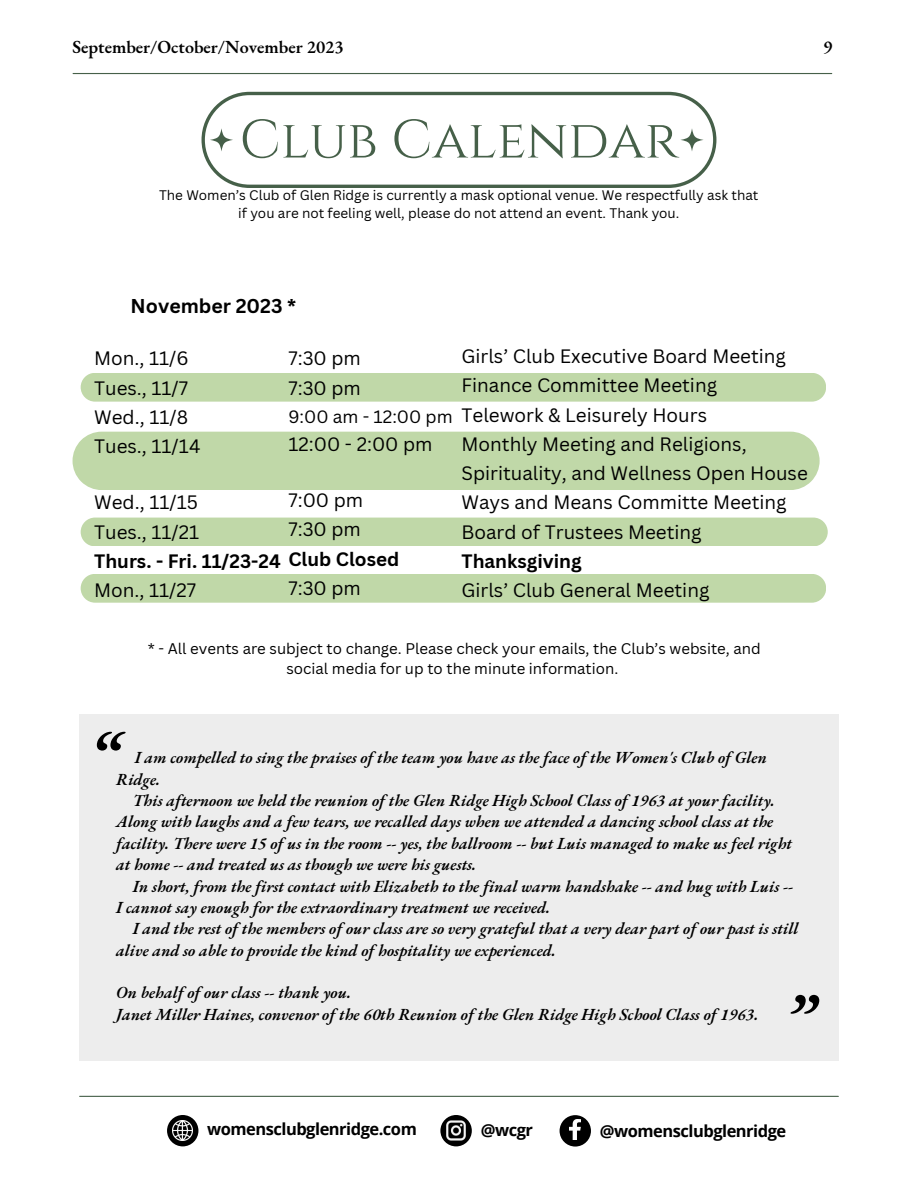
<style>
.page{position:relative;width:918px;height:1188px;background:#fff}
.page>*{position:absolute;margin:0;border:0;box-sizing:border-box;transform-origin:0 0}
.t1{font:italic 600 70.35px "EB Garamond";color:#000}
.t2{font:53.85px "Cinzel";color:#466049}
.t3{font:700 19.5px "Canva Sans";color:#000}
.t4{font:18.9px/29.2px "Canva Sans";color:#000}
.t5{font:700 18.9px "Canva Sans";color:#000}
.t6{font:600 18px "EB Garamond";color:#000}
.t7{font:17.4px "Canva Sans";color:#000}
.t8{font:italic 600 16.5px/21.3px "EB Garamond";color:#000}
.t9{font:700 16.5px "Open Sans";letter-spacing:-.03em;color:#000}
.t10{font:15px/20.2px "Canva Sans";color:#000;text-align:center}
.t11{font:13.5px/18px "Canva Sans";color:#000;text-align:center}
</style>
<div class="page">
<hr style="left:80px;top:1096px;width:758px;height:1px;background:#466049">
<div style="left:167px;top:1115px;width:31px;height:31px;background:#000;border-radius:50%"></div>
<img style="left:173px;top:1120px;width:20px;height:21px">
<div style="left:440px;top:1115px;width:32px;height:31px;background:#000;border-radius:50%"></div>
<div style="left:560px;top:1115px;width:31px;height:32px;background:#000;border-radius:50%"></div>
<img style="left:570px;top:1120px;width:11px;height:20px">
<img style="left:446px;top:1120px;width:20px;height:21px">
<hr style="left:73px;top:73px;width:759px;height:1px;background:#466049">
<svg style="left:202px;top:92px;width:514px;height:96px"></svg>
<svg style="left:210px;top:128px;width:23px;height:23px"></svg>
<svg style="left:680px;top:128px;width:24px;height:23px"></svg>
<div style="left:81px;top:373px;width:745px;height:29px;background:#c0d8a8;border-radius:14px"></div>
<div style="left:73px;top:432px;width:747px;height:58px;background:#c0d8a8"></div>
<div style="left:81px;top:518px;width:747px;height:28px;background:#c0d8a8;border-radius:14px"></div>
<div style="left:81px;top:574px;width:745px;height:29px;background:#c0d8a8;border-radius:14px"></div>
<div style="left:79px;top:714px;width:760px;height:347px;background:#ededed"></div>
<p class="t6" style="left:73px;top:35px;width:273px">September/October/November 2023</p>
<p class="t6" style="left:823px;top:35px;width:11px">9</p>
<p class="t2" style="left:240px;top:105px;width:440px">CLUB CALENDAR</p>
<p class="t11" style="left:159px;top:186px;width:601px">The Women’s Club of Glen Ridge is currently a mask optional venue. We respectfully ask that if you are not feeling well, please do not attend an event. Thank you.</p>
<p class="t3" style="left:131px;top:293px;width:167px">November 2023 *</p>
<p class="t4" style="left:94px;top:344px;width:96px">Mon., 11/6</p>
<p class="t4" style="left:94px;top:373px;width:96px">Tues., 11/7</p>
<p class="t4" style="left:94px;top:402px;width:95px">Wed., 11/8</p>
<p class="t4" style="left:94px;top:431px;width:108px">Tues., 11/14</p>
<p class="t4" style="left:94px;top:488px;width:105px">Wed., 11/15</p>
<p class="t4" style="left:94px;top:517px;width:107px">Tues., 11/21</p>
<p class="t5" style="left:94px;top:548px;width:188px">Thurs. - Fri. 11/23-24</p>
<p class="t4" style="left:94px;top:575px;width:104px">Mon., 11/27</p>
<p class="t4" style="left:288px;top:344px;width:74px">7:30 pm</p>
<p class="t4" style="left:288px;top:373px;width:74px">7:30 pm</p>
<p class="t7" style="left:288px;top:404px;width:166px">9:00 am - 12:00 pm</p>
<p class="t4" style="left:288px;top:429px;width:146px">12:00 - 2:00 pm</p>
<p class="t4" style="left:288px;top:485px;width:76px">7:00 pm</p>
<p class="t4" style="left:288px;top:515px;width:74px">7:30 pm</p>
<p class="t5" style="left:288px;top:546px;width:112px">Club Closed</p>
<p class="t4" style="left:288px;top:573px;width:74px">7:30 pm</p>
<p class="t4" style="left:461px;top:341px;width:326px">Girls’ Club Executive Board Meeting</p>
<p class="t4" style="left:461px;top:371px;width:257px">Finance Committee Meeting</p>
<p class="t4" style="left:461px;top:400px;width:247px">Telework &amp; Leisurely Hours</p>
<p class="t4" style="left:461px;top:429px;width:348px">Monthly Meeting and Religions,<br>Spirituality, and Wellness Open House</p>
<p class="t4" style="left:461px;top:488px;width:327px">Ways and Means Committe Meeting</p>
<p class="t4" style="left:461px;top:517px;width:242px">Board of Trustees Meeting</p>
<p class="t5" style="left:461px;top:548px;width:122px">Thanksgiving</p>
<p class="t4" style="left:461px;top:575px;width:249px">Girls’ Club General Meeting</p>
<p class="t10" style="left:148px;top:638px;width:615px">* - All events are subject to change. Please check your emails, the Club’s website, and social media for up to the minute information.</p>
<p class="t1" style="left:87px;top:710px;width:33px">“</p>
<p class="t8" style="left:116px;top:747px;width:652px;text-indent:19px">I am compelled to sing the praises of the team you have as the face of the Women's Club of Glen<br>Ridge.</p>
<p class="t8" style="left:116px;top:790px;width:677px;text-indent:17px">This afternoon we held the reunion of the Glen Ridge High School Class of 1963 at your facility.<br>Along with laughs and a few tears, we recalled days when we attended a dancing school class at the facility. There were 15 of us in the room -- yes, the ballroom -- but Luis managed to make us feel right at home -- and treated us as though we were his guests.</p>
<p class="t8" style="left:116px;top:875px;width:678px;text-indent:17px">In short, from the first contact with Elizabeth to the final warm handshake -- and hug with Luis --<br>I cannot say enough for the extraordinary treatment we received.</p>
<p class="t8" style="left:116px;top:918px;width:684px;text-indent:17px">I and the rest of the members of our class are so very grateful that a very dear part of our past is still alive and so able to provide the kind of hospitality we experienced.</p>
<p class="t8" style="left:116px;top:982px;width:236px">On behalf of our class -- thank you.</p>
<p class="t8" style="left:116px;top:1003px;width:644px">Janet Miller Haines, convenor of the 60th Reunion of the Glen Ridge High School Class of 1963.</p>
<p class="t1" style="left:782px;top:973px;width:33px">”</p>
<p class="t9" style="left:207px;top:1117px;width:211px">womensclubglenridge.com</p>
<p class="t9" style="left:481px;top:1118px;width:54px">@wcgr</p>
<p class="t9" style="left:600px;top:1120px;width:188px">@womensclubglenridge</p>
</div>
